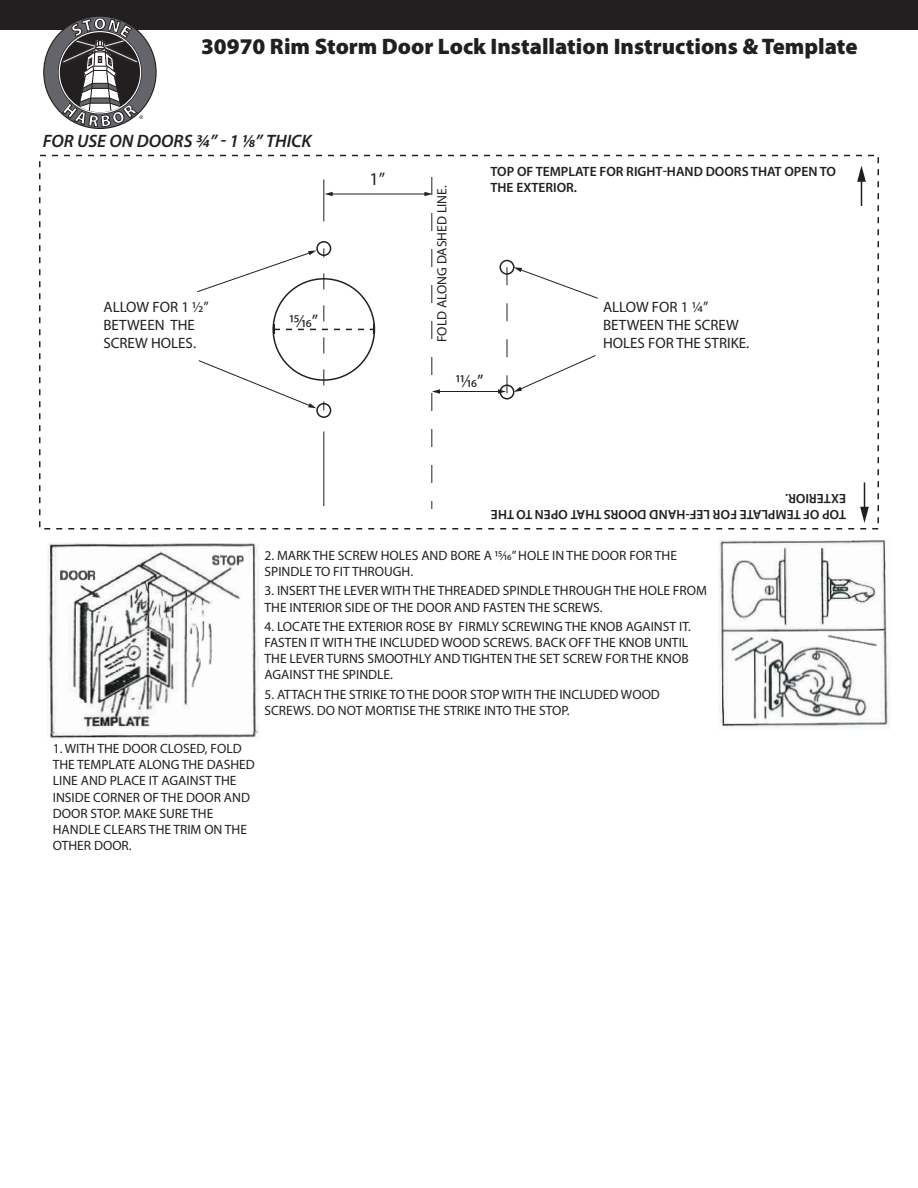
<style>
.page{position:relative;width:918px;height:1188px;background:#fff}
.page>*{position:absolute;margin:0;border:0;box-sizing:border-box;transform-origin:0 0}
.t1{font:900 22.5px "Myriad Pro";color:#231f20}
.t2{font:italic 600 18px "Myriad Pro";color:#231f20}
.t3{font:18px "Myriad Pro";color:#231f20}
.t4{font:900 16.65px "Myriad Pro";color:#fff}
.t5{font:15px/18px "Myriad Pro";color:#231f20}
.t6{font:13.5px/16.2px "Myriad Pro";color:#231f20}
.t7{font:600 13.5px/16.2px "Myriad Pro";color:#231f20}
.t8{font:5.1px "Arial";color:#231f20}
</style>
<div class="page">
<div style="left:316px;top:241px;width:15px;height:15px;border:2px solid #231f20;border-radius:50%"></div>
<div style="left:316px;top:403px;width:15px;height:15px;border:2px solid #231f20;border-radius:50%"></div>
<hr style="left:323px;top:179px;width:1px;height:42px;background:#231f20">
<hr style="left:323px;top:431px;width:1px;height:75px;background:#231f20">
<hr style="left:331px;top:194px;width:95px;height:1px;background:#231f20">
<svg style="left:325px;top:192px;width:8px;height:4px"></svg>
<hr style="left:439px;top:391px;width:60px;height:1px;background:#231f20">
<svg style="left:424px;top:177px;width:16px;height:332px"></svg>
<div style="left:0;top:0;width:918px;height:30px;background:#231f20"></div>
<div style="left:44px;top:16px;width:112px;height:112px;background:#63656a;border-radius:50%"></div>
<img style="left:58px;top:55px;width:84px;height:12px">
<svg style="left:498px;top:267px;width:10px;height:132px"></svg>
<div style="left:500px;top:260px;width:14px;height:15px;border:2px solid #231f20;border-radius:50%"></div>
<div style="left:500px;top:385px;width:14px;height:15px;border:2px solid #231f20;border-radius:50%"></div>
<svg style="left:514px;top:267px;width:84px;height:32px"></svg>
<svg style="left:514px;top:355px;width:82px;height:37px"></svg>
<svg style="left:197px;top:248px;width:177px;height:162px"></svg>
<div style="left:39px;top:155px;width:840px;height:375px;border:2px dashed #231f20"></div>
<img style="left:718px;top:540px;width:173px;height:188px">
<img style="left:48px;top:543px;width:211px;height:196px">
<svg style="left:857px;top:165px;width:9px;height:41px"></svg>
<svg style="left:860px;top:482px;width:9px;height:41px"></svg>
<svg style="left:62px;top:16px;width:76px;height:112px"></svg>
<p class="t4" style="left:94px;top:13px;width:14px">O</p>
<p class="t8" style="left:139px;top:114px;width:5px">®</p>
<h1 class="t1" style="left:201px;top:31px;width:658px">30970 Rim Storm Door Lock Installation Instructions &amp; Template</h1>
<h2 class="t2" style="left:43px;top:130px;width:270px">FOR USE ON DOORS ¾” - 1 1⁄8” THICK</h2>
<p class="t5" style="left:104px;top:298px;width:107px">ALLOW FOR 1 ½”<br>BETWEEN THE<br>SCREW HOLES.</p>
<h2 class="t3" style="left:289px;top:309px;width:30px">15⁄16”</h2>
<h2 class="t3" style="left:369px;top:168px;width:17px">1”</h2>
<p class="t6" style="left:434px;top:342px;width:158px;rotate:-90deg">FOLD ALONG DASHED LINE.</p>
<p class="t7" style="left:490px;top:163px;width:347px">TOP OF TEMPLATE FOR RIGHT-HAND DOORS THAT OPEN TO<br>THE EXTERIOR.</p>
<p class="t5" style="left:603px;top:298px;width:148px">ALLOW FOR 1 ¼”<br>BETWEEN THE SCREW<br>HOLES FOR THE STRIKE.</p>
<h2 class="t3" style="left:456px;top:370px;width:29px">11⁄16”</h2>
<p class="t7" style="left:846px;top:523px;width:357px;rotate:-180deg">TOP OF TEMPLATE FOR LEF-HAND DOORS THAT OPEN TO THE<br>EXTERIOR.</p>
<p class="t6" style="left:265px;top:547px;width:414px">2. MARK THE SCREW HOLES AND BORE A 15⁄16” HOLE IN THE DOOR FOR THE<br>SPINDLE TO FIT THROUGH.</p>
<p class="t6" style="left:265px;top:583px;width:444px">3. INSERT THE LEVER WITH THE THREADED SPINDLE THROUGH THE HOLE FROM<br>THE INTERIOR SIDE OF THE DOOR AND FASTEN THE SCREWS.</p>
<p class="t6" style="left:265px;top:618px;width:428px">4. LOCATE THE EXTERIOR ROSE BY FIRMLY SCREWING THE KNOB AGAINST IT.<br>FASTEN IT WITH THE INCLUDED WOOD SCREWS. BACK OFF THE KNOB UNTIL THE LEVER TURNS SMOOTHLY AND TIGHTEN THE SET SCREW FOR THE KNOB AGAINST THE SPINDLE.</p>
<p class="t6" style="left:265px;top:686px;width:397px">5. ATTACH THE STRIKE TO THE DOOR STOP WITH THE INCLUDED WOOD<br>SCREWS. DO NOT MORTISE THE STRIKE INTO THE STOP.</p>
<p class="t6" style="left:53px;top:740px;width:204px">1. WITH THE DOOR CLOSED, FOLD<br>THE TEMPLATE ALONG THE DASHED<br>LINE AND PLACE IT AGAINST THE<br>INSIDE CORNER OF THE DOOR AND<br>DOOR STOP. MAKE SURE THE<br>HANDLE CLEARS THE TRIM ON THE<br>OTHER DOOR.</p>
</div>
